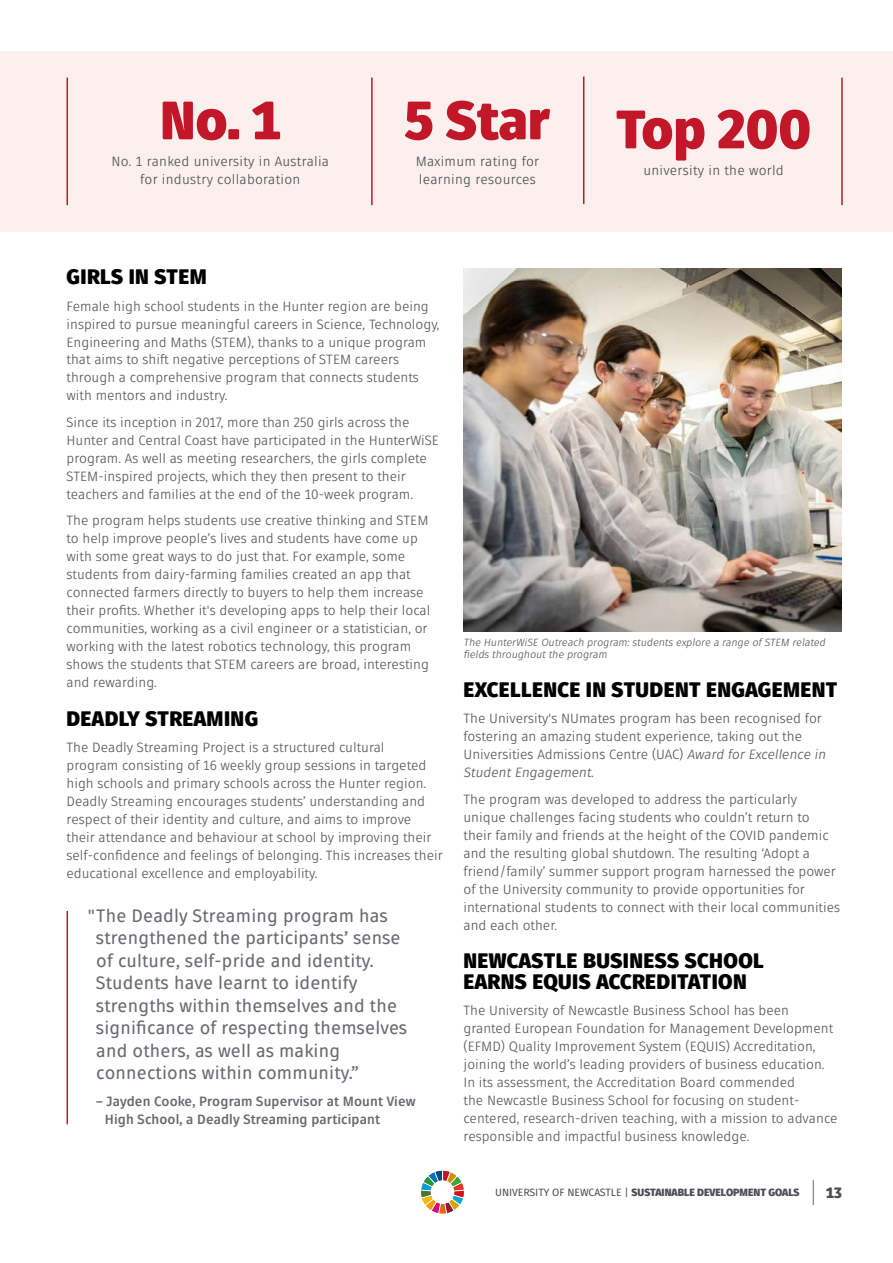
<style>
.page{position:relative;width:893px;height:1263px;background:#fff}
.page>*{position:absolute;margin:0;border:0;box-sizing:border-box;transform-origin:0 0}
.t1{font:900 54px "Fuse V.2 Display";color:#c11728}
.t2{font:900 21px/21px "Fuse V.2 Display";letter-spacing:.02em;color:#000}
.t3{font:18px/22.5px "Fuse V.2 Display";letter-spacing:.01em;color:#6b6970}
.t4{font:900 15px "Fuse V.2 Display";color:#4d4e56}
.t5{font:13.5px/18px "Fuse V.2 Display";color:#575756}
.t6{font:13.5px/18px "Fuse V.2 Display";letter-spacing:.02em;color:#4d4e56}
.t7{font:700 13.5px/18px "Fuse V.2 Display";letter-spacing:.01em;color:#6b6970}
.t8{font:italic 10.5px/12px "Fuse V.2 Display";color:#575756}
.t9{font:900 10.5px "Fuse V.2 Display";color:#4d4e56}
.s1{font-style:italic}
.s2{font-weight:400}
</style>
<div class="page">
<div style="left:0;top:51px;width:893px;height:181px;background:#fbf0ee"></div>
<hr style="left:67px;top:78px;width:1px;height:127px;background:#c11728">
<hr style="left:841px;top:78px;width:2px;height:127px;background:#c11728">
<hr style="left:371px;top:78px;width:2px;height:127px;background:#c11728">
<hr style="left:583px;top:77px;width:1px;height:127px;background:#c11728">
<img style="left:464px;top:268px;width:378px;height:363px">
<hr style="left:67px;top:911px;width:1px;height:213px;background:#c11728">
<svg style="left:421px;top:1171px;width:43px;height:42px"></svg>
<svg style="left:813px;top:1180px;width:1px;height:25px"></svg>
<h1 class="t1" style="left:160px;top:84px;width:122px">No. 1</h1>
<p class="t6" style="left:112px;top:152px;width:219px;text-align:center">No. 1 ranked university in Australia for industry collaboration</p>
<h1 class="t1" style="left:405px;top:84px;width:146px">5 Star</h1>
<p class="t6" style="left:416px;top:152px;width:125px">Maximum rating for learning resources</p>
<h1 class="t1" style="left:616px;top:93px;width:196px">Top 200</h1>
<p class="t6" style="left:643px;top:161px;width:142px">university in the world</p>
<h2 class="t2" style="left:67px;top:266px;width:142px">GIRLS IN STEM</h2>
<p class="t5" style="left:67px;top:297px;width:375px">Female high school students in the Hunter region are being inspired to pursue meaningful careers in Science, Technology, Engineering and Maths (STEM), thanks to a unique program that aims to shift negative perceptions of STEM careers through a comprehensive program that connects students with mentors and industry.</p>
<p class="t5" style="left:67px;top:413px;width:374px">Since its inception in 2017, more than 250 girls across the Hunter and Central Coast have participated in the HunterWiSE program. As well as meeting researchers, the girls complete STEM-inspired projects, which they then present to their teachers and families at the end of the 10-week program.</p>
<p class="t5" style="left:67px;top:512px;width:365px">The program helps students use creative thinking and STEM to help improve people’s lives and students have come up with some great ways to do just that. For example, some students from dairy-farming families created an app that connected farmers directly to buyers to help them increase their profits. Whether it's developing apps to help their local communities, working as a civil engineer or a statistician, or working with the latest robotics technology, this program shows the students that STEM careers are broad, interesting and rewarding.</p>
<h2 class="t2" style="left:67px;top:708px;width:193px">DEADLY STREAMING</h2>
<p class="t5" style="left:67px;top:738px;width:378px">The Deadly Streaming Project is a structured cultural<br>program consisting of 16 weekly group sessions in targeted high schools and primary schools across the Hunter region.<br>Deadly Streaming encourages students’ understanding and respect of their identity and culture, and aims to improve their attendance and behaviour at school by improving their self-confidence and feelings of belonging. This increases their educational excellence and employability.</p>
<p class="t3" style="left:96px;top:904px;width:312px;text-indent:-8px">"The Deadly Streaming program has strengthened the participants’ sense of culture, self-pride and identity.<br>Students have learnt to identify strengths within themselves and the significance of respecting themselves and others, as well as making connections within community.”</p>
<p class="t7" style="left:105px;top:1092px;width:312px;text-indent:-9px">– Jayden Cooke, Program Supervisor at Mount View<br>High School, a Deadly Streaming participant</p>
<p class="t8" style="left:463px;top:636px;width:363px">The HunterWiSE Outreach program: students explore a range of STEM related fields throughout the program</p>
<h2 class="t2" style="left:463px;top:679px;width:375px">EXCELLENCE IN STUDENT ENGAGEMENT</h2>
<p class="t5" style="left:463px;top:709px;width:364px">The University's NUmates program has been recognised for fostering an amazing student experience, taking out the Universities Admissions Centre (UAC) <span class="s1">Award for Excellence in Student Engagement</span>.</p>
<p class="t5" style="left:463px;top:790px;width:378px">The program was developed to address the particularly unique challenges facing students who couldn’t return to their family and friends at the height of the COVID pandemic and the resulting global shutdown. The resulting ‘Adopt a friend/family’ summer support program harnessed the power of the University community to provide opportunities for international students to connect with their local communities and each other.</p>
<h2 class="t2" style="left:463px;top:950px;width:302px">NEWCASTLE BUSINESS SCHOOL<br>EARNS EQUIS ACCREDITATION</h2>
<p class="t5" style="left:463px;top:1001px;width:376px">The University of Newcastle Business School has been granted European Foundation for Management Development (EFMD) Quality Improvement System (EQUIS) Accreditation, joining the world’s leading providers of business education.<br>In its assessment, the Accreditation Board commended<br>the Newcastle Business School for focusing on student&shy;centered, research-driven teaching, with a mission to advance responsible and impactful business knowledge.</p>
<p class="t9" style="left:495px;top:1185px;width:306px"><span class="s2">UNIVERSITY OF NEWCASTLE |</span> SUSTAINABLE DEVELOPMENT GOALS</p>
<p class="t4" style="left:826px;top:1182px;width:17px">13</p>
</div>
